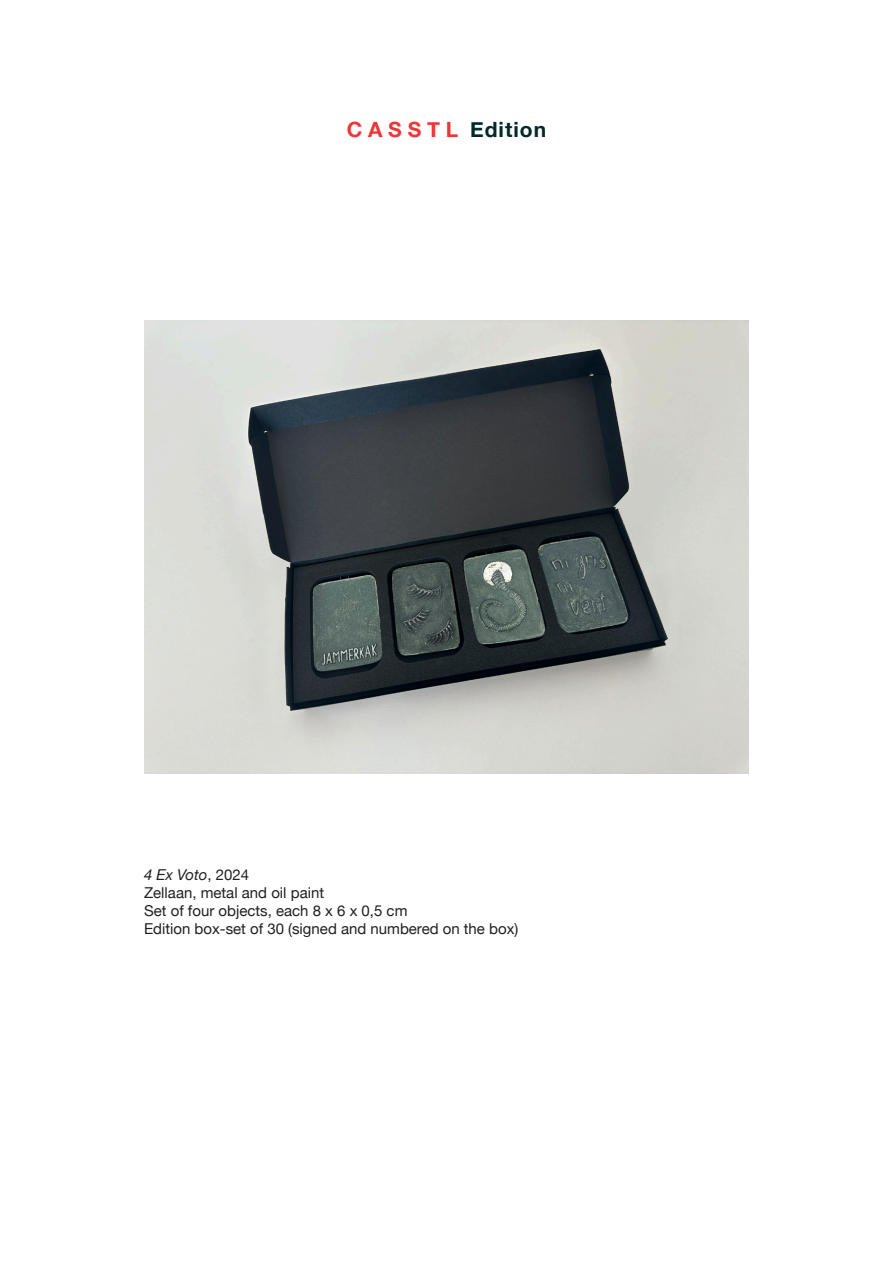
<style>
.page{position:relative;width:893px;height:1263px;background:#fff}
.page>*{position:absolute;margin:0;border:0;box-sizing:border-box;transform-origin:0 0}
.t1{font:700 21px "Helvetica Neue";letter-spacing:.05em;color:#002928}
.t2{font:15px "Helvetica Neue";color:#231f20}
.t3{font:italic 15px "Helvetica Neue";color:#231f20}
.s1{color:#ee3636}
.s2{font-style:normal}
</style>
<div class="page">
<img style="left:144px;top:320px;width:605px;height:454px">
<p class="t1" style="left:347px;top:113px;width:201px"><span class="s1">C A S S T L</span> Edition</p>
<p class="t3" style="left:144px;top:864px;width:107px">4 Ex Voto<span class="s2">, 2024</span></p>
<p class="t2" style="left:144px;top:882px;width:182px">Zellaan, metal and oil paint</p>
<p class="t2" style="left:144px;top:900px;width:265px">Set of four objects, each 8 x 6 x 0,5 cm</p>
<p class="t2" style="left:144px;top:918px;width:376px">Edition box-set of 30 (signed and numbered on the box)</p>
</div>
